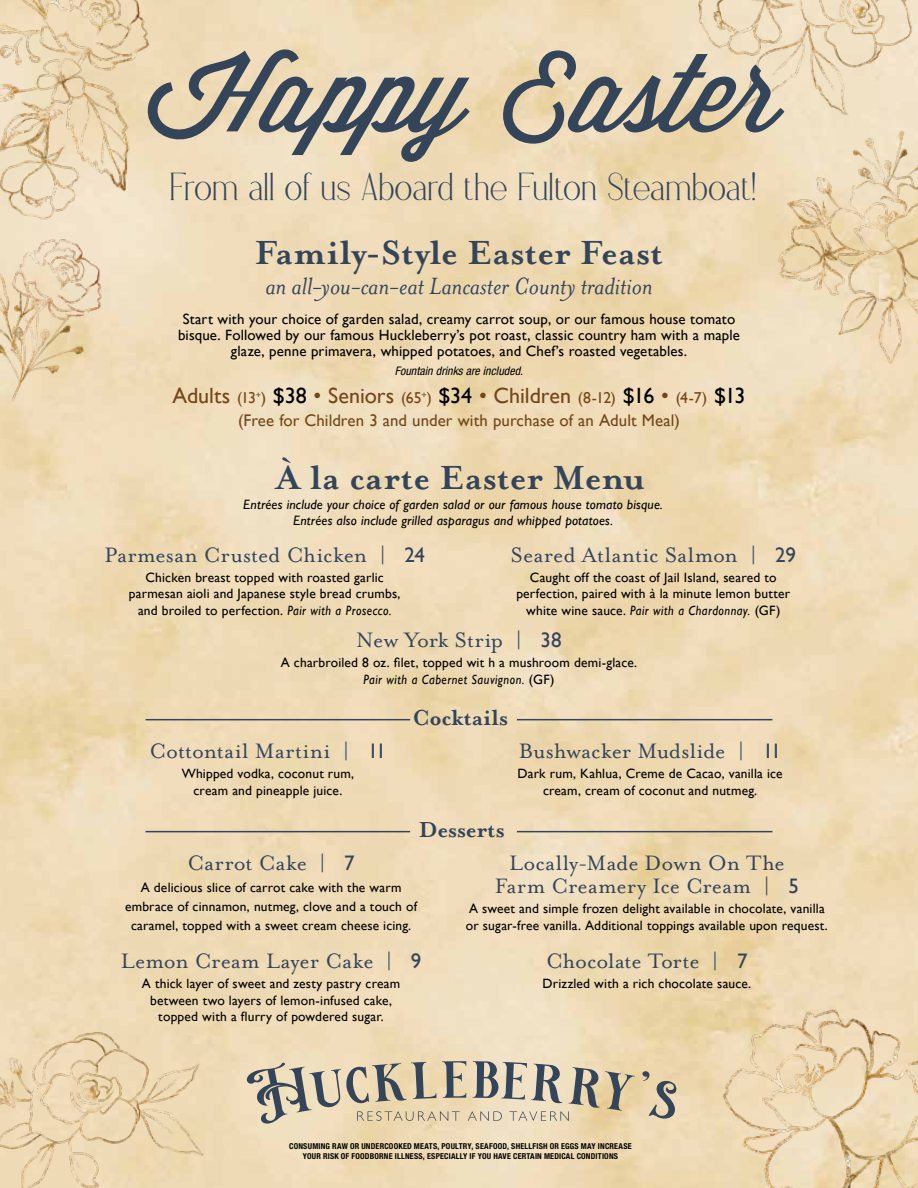
<style>
.page{position:relative;width:918px;height:1188px;background:#fff}
.page>*{position:absolute;margin:0;border:0;box-sizing:border-box;transform-origin:0 0}
.t1{font:107.55px "Wisdom Script AI";color:#34455a}
.t2{font:39px "Stolen Love Extra Bold BGR";letter-spacing:-.02em;color:#34455a}
.t3{font:700 38.4px "Mrs Eaves OT";letter-spacing:.005em;color:#34455a}
.t4{font:italic 27px "Mrs Eaves OT";letter-spacing:-.005em;color:#34455a}
.t5{font:700 24.9px "Mrs Eaves OT";letter-spacing:-.01em;color:#34455a}
.t6{font:24px/22.8px "Mrs Eaves OT";letter-spacing:.005em;color:#34455a;text-align:center}
.t7{font:24px "Mrs Eaves OT";letter-spacing:-.015em;color:#34455a}
.t8{font:22.05px "Gill Sans";color:#73471a}
.t9{font:16.8px "Gill Sans";letter-spacing:.005em;color:#73471a}
.t10{font:14.85px/16.2px "Gill Sans";letter-spacing:.01em;color:#000;text-align:center}
.t11{font:13.5px/16.5px "Gill Sans";letter-spacing:.015em;color:#000;text-align:center}
.t12{font:italic 13.5px/16.2px "Gill Sans";letter-spacing:.01em;color:#000;text-align:center}
.t13{font:italic condensed 11.85px "Helvetica Neue LT Std";letter-spacing:.005em;color:#000}
.t14{font:700 condensed 8.1px/10.8px "Helvetica Neue LT Std";letter-spacing:.025em;color:#000;text-align:center}
.s1{font-size:15.75px}
.s2{color:#000}
.s3{font-family:"Gill Sans";font-size:21px}
.s4{font-style:italic}
</style>
<div class="page">
<img style="left:757px;top:120px;width:161px;height:267px">
<img style="left:0;top:0;width:177px;height:231px">
<img style="left:0;top:1002px;width:216px;height:186px">
<img style="left:705px;top:939px;width:213px;height:249px">
<img style="left:671px;top:0;width:247px;height:120px">
<img style="left:0;top:209px;width:119px;height:223px">
<hr style="left:146px;top:831px;width:264px;height:1px;background:#34455a">
<hr style="left:517px;top:831px;width:255px;height:1px;background:#34455a">
<hr style="left:146px;top:719px;width:264px;height:1px;background:#34455a">
<hr style="left:517px;top:719px;width:255px;height:1px;background:#34455a">
<svg style="left:642px;top:1071px;width:35px;height:48px;background:#bdb199"></svg>
<svg style="left:246px;top:1061px;width:389px;height:63px;background:#c4b9a2"></svg>
<h1 class="t1" style="left:147px;top:11px;width:635px">Happy Easter</h1>
<h2 class="t2" style="left:169px;top:166px;width:589px">From all of us Aboard the Fulton Steamboat!</h2>
<h3 class="t3" style="left:255px;top:232px;width:410px">Family-Style Easter Feast</h3>
<h3 class="t4" style="left:265px;top:272px;width:389px">an all-you-can-eat Lancaster County tradition</h3>
<p class="t10" style="left:178px;top:310px;width:564px">Start with your choice of garden salad, creamy carrot soup, or our famous house tomato bisque. Followed by our famous Huckleberry’s pot roast, classic country ham with a maple glaze, penne primavera, whipped potatoes, and Chef’s roasted vegetables.</p>
<p class="t13" style="left:395px;top:364px;width:130px">Fountain drinks are included.</p>
<h3 class="t8" style="left:173px;top:383px;width:574px">Adults <span class="s1">(13</span><sup>+</sup><span class="s1">)</span> <span class="s2">$38</span> • Seniors <span class="s1">(65</span><sup>+</sup><span class="s1">)</span> <span class="s2">$34</span> • Children <span class="s1">(8-12)</span> <span class="s2">$16</span> • <span class="s1">(4-7)</span> <span class="s2">$13</span></h3>
<p class="t9" style="left:238px;top:410px;width:443px">(Free for Children 3 and under with purchase of an Adult Meal)</p>
<h3 class="t3" style="left:276px;top:457px;width:370px">À la carte Easter Menu</h3>
<p class="t12" style="left:243px;top:496px;width:421px">Entrées include your choice of garden salad or our famous house tomato bisque.<br>Entrées also include grilled asparagus and whipped potatoes.</p>
<h3 class="t6" style="left:104px;top:544px;width:322px">Parmesan Crusted Chicken | <span class="s3">24</span></h3>
<p class="t11" style="left:129px;top:569px;width:273px">Chicken breast topped with roasted garlic parmesan aioli and Japanese style bread crumbs, and broiled to perfection. <span class="s4">Pair with a Prosecco.</span></p>
<h3 class="t6" style="left:511px;top:544px;width:287px">Seared Atlantic Salmon | <span class="s3">29</span></h3>
<p class="t11" style="left:516px;top:569px;width:275px">Caught off the coast of Jail Island, seared to perfection, paired with à la minute lemon butter white wine sauce. <span class="s4">Pair with a Chardonnay.</span> (GF)</p>
<h3 class="t7" style="left:356px;top:627px;width:207px">New York Strip | <span class="s3">38</span></h3>
<p class="t11" style="left:281px;top:654px;width:358px">A charbroiled 8 oz. filet, topped wit h a mushroom demi-glace.<br><span class="s4">Pair with a Cabernet Sauvignon.</span> (GF)</p>
<h3 class="t6" style="left:150px;top:740px;width:238px">Cottontail Martini | <span class="s3">11</span></h3>
<p class="t11" style="left:182px;top:765px;width:174px">Whipped vodka, coconut rum, cream and pineapple juice.</p>
<h3 class="t5" style="left:413px;top:704px;width:97px">Cocktails</h3>
<h3 class="t5" style="left:419px;top:816px;width:88px">Desserts</h3>
<h3 class="t6" style="left:519px;top:740px;width:264px">Bushwacker Mudslide | <span class="s3">11</span></h3>
<p class="t11" style="left:517px;top:765px;width:267px">Dark rum, Kahlua, Creme de Cacao, vanilla ice cream, cream of coconut and nutmeg.</p>
<h3 class="t6" style="left:187px;top:852px;width:169px">Carrot Cake | <span class="s3">7</span></h3>
<p class="t11" style="left:125px;top:878px;width:294px;line-height:18.9px">A delicious slice of carrot cake with the warm embrace of cinnamon, nutmeg, clove and a touch of caramel, topped with a sweet cream cheese icing.</p>
<h3 class="t6" style="left:121px;top:950px;width:302px">Lemon Cream Layer Cake | <span class="s3">9</span></h3>
<p class="t11" style="left:142px;top:975px;width:260px">A thick layer of sweet and zesty pastry cream between two layers of lemon-infused cake, topped with a flurry of powdered sugar.</p>
<h3 class="t6" style="left:495px;top:852px;width:306px">Locally-Made Down On The<br>Farm Creamery Ice Cream | <span class="s3">5</span></h3>
<p class="t11" style="left:466px;top:900px;width:363px;text-align:left">A sweet and simple frozen delight available in chocolate, vanilla or sugar-free vanilla. Additional toppings available upon request.</p>
<h3 class="t6" style="left:546px;top:950px;width:203px">Chocolate Torte | <span class="s3">7</span></h3>
<p class="t11" style="left:543px;top:975px;width:210px">Drizzled with a rich chocolate sauce.</p>
<p class="t14" style="left:289px;top:1140px;width:344px">CONSUMING RAW OR UNDERCOOKED MEATS, POULTRY, SEAFOOD, SHELLFISH OR EGGS MAY INCREASE<br>YOUR RISK OF FOODBORNE ILLNESS, ESPECIALLY IF YOU HAVE CERTAIN MEDICAL CONDITIONS</p>
</div>
